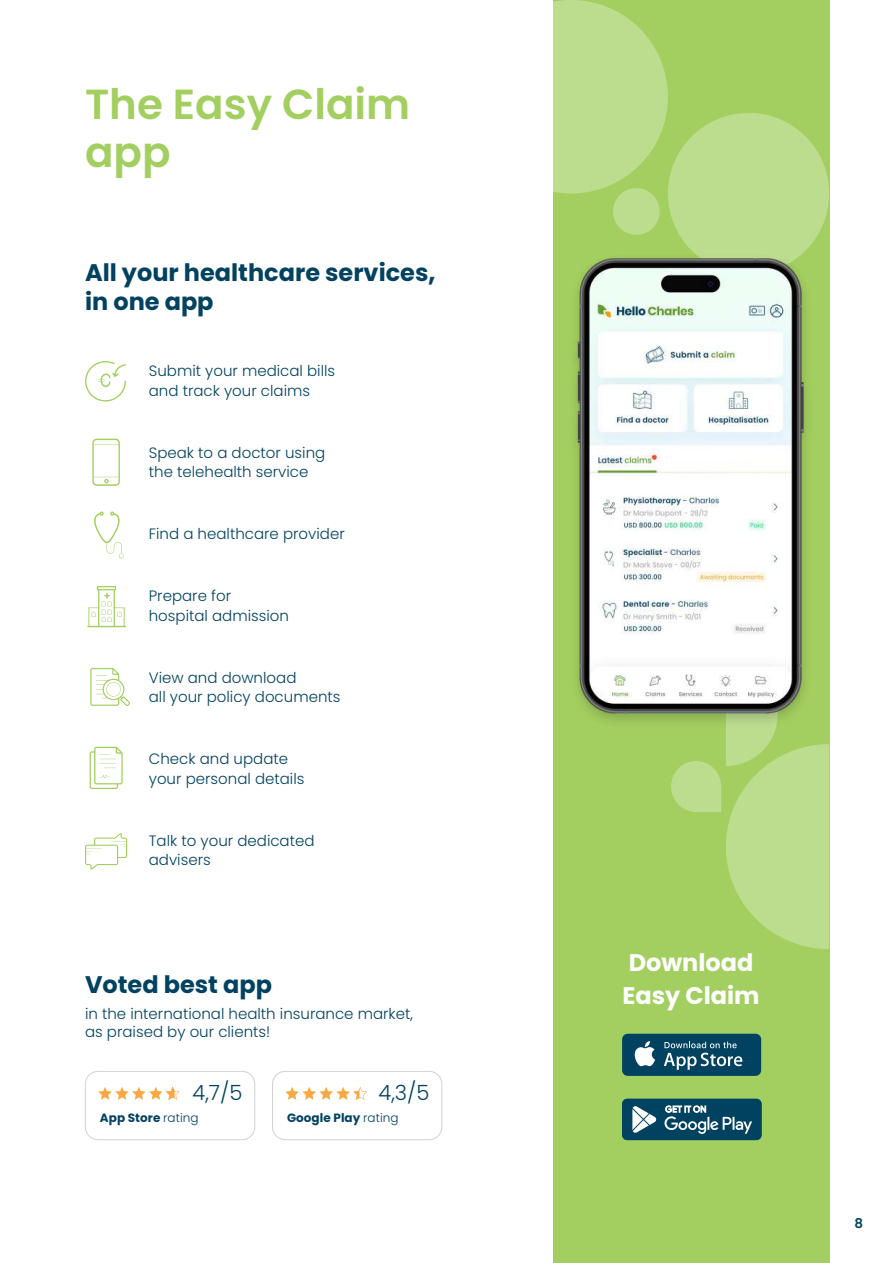
<style>
.page{position:relative;width:893px;height:1263px;background:#fff}
.page>*{position:absolute;margin:0;border:0;box-sizing:border-box;transform-origin:0 0}
.t1{font:600 42px/48px "Poppins";color:#a2cf5f}
.t2{font:700 24px/28.8px "Poppins";color:#004260}
.t3{font:700 24px/33px "Poppins";color:#fff}
.t4{font:300 21px "Poppins";color:#004260}
.t5{font:300 15px/19.5px "Poppins";color:#004260}
.t6{font:600 13.5px "Poppins";color:#004260}
.t7{font:700 12px "Poppins";letter-spacing:.005em;color:#004260}
.s1{font-weight:300}
</style>
<div class="page">
<div style="left:553px;top:0;width:276px;height:897px;background:#a2cf5f"></div>
<div style="left:553px;top:863px;width:276px;height:400px;background:#a2cf5f"></div>
<svg style="left:474px;top:0;width:194px;height:193px;fill:#bddd8e"></svg>
<div style="left:668px;top:113px;width:161px;height:161px;background:#bddd8e;border-radius:50%"></div>
<div style="left:613px;top:188px;width:47px;height:47px;background:#bddd8e;border-radius:50%"></div>
<svg style="left:726px;top:744px;width:103px;height:205px"></svg>
<div style="left:671px;top:761px;width:50px;height:51px;background:#bddd8e;border-radius:25px"></div>
<div style="left:272px;top:1071px;width:170px;height:69px;border:1px solid #d1d2d4;border-radius:13px"></div>
<img style="left:574px;top:255px;width:250px;height:499px">
<svg style="left:622px;top:1099px;width:139px;height:41px;background:#2b627a"></svg>
<div style="left:622px;top:1034px;width:139px;height:42px;background:#004260;border-radius:6px"></div>
<svg style="left:634px;top:1041px;width:21px;height:25px"></svg>
<svg style="left:664px;top:1042px;width:78px;height:28px"></svg>
<svg style="left:85px;top:361px;width:41px;height:40px"></svg>
<svg style="left:92px;top:439px;width:28px;height:47px"></svg>
<svg style="left:94px;top:511px;width:30px;height:48px"></svg>
<svg style="left:87px;top:586px;width:39px;height:41px"></svg>
<svg style="left:90px;top:668px;width:40px;height:38px"></svg>
<svg style="left:85px;top:833px;width:42px;height:36px"></svg>
<svg style="left:90px;top:747px;width:33px;height:42px"></svg>
<div style="left:85px;top:1071px;width:170px;height:69px;border:1px solid #d1d2d4;border-radius:13px"></div>
<svg style="left:98px;top:1086px;width:82px;height:14px"></svg>
<svg style="left:285px;top:1087px;width:82px;height:13px"></svg>
<h1 class="t1" style="left:85px;top:81px;width:327px">The Easy Claim app</h1>
<h2 class="t2" style="left:85px;top:258px;width:352px">All your healthcare services, in one app</h2>
<p class="t5" style="left:149px;top:361px;width:188px">Submit your medical bills and track your claims</p>
<p class="t5" style="left:149px;top:443px;width:178px">Speak to a doctor using the telehealth service</p>
<p class="t5" style="left:149px;top:524px;width:197px">Find a healthcare provider</p>
<p class="t5" style="left:149px;top:586px;width:142px">Prepare for hospital admission</p>
<p class="t5" style="left:149px;top:668px;width:193px">View and download<br>all your policy documents</p>
<p class="t5" style="left:149px;top:749px;width:157px">Check and update your personal details</p>
<p class="t5" style="left:149px;top:831px;width:167px">Talk to your dedicated advisers</p>
<h2 class="t2" style="left:85px;top:970px;width:188px">Voted best app</h2>
<p class="t5" style="left:85px;top:1005px;width:329px;line-height:18px">in the international health insurance market, as praised by our clients!</p>
<h3 class="t4" style="left:378px;top:1080px;width:53px">4,3/5</h3>
<p class="t7" style="left:287px;top:1111px;width:113px">Google Play <span class="s1">rating</span></p>
<h3 class="t4" style="left:192px;top:1080px;width:51px">4,7/5</h3>
<p class="t7" style="left:100px;top:1111px;width:100px">App Store <span class="s1">rating</span></p>
<h2 class="t3" style="left:622px;top:946px;width:139px">Download<br>Easy Claim</h2>
<p class="t6" style="left:854px;top:1215px;width:10px">8</p>
</div>
